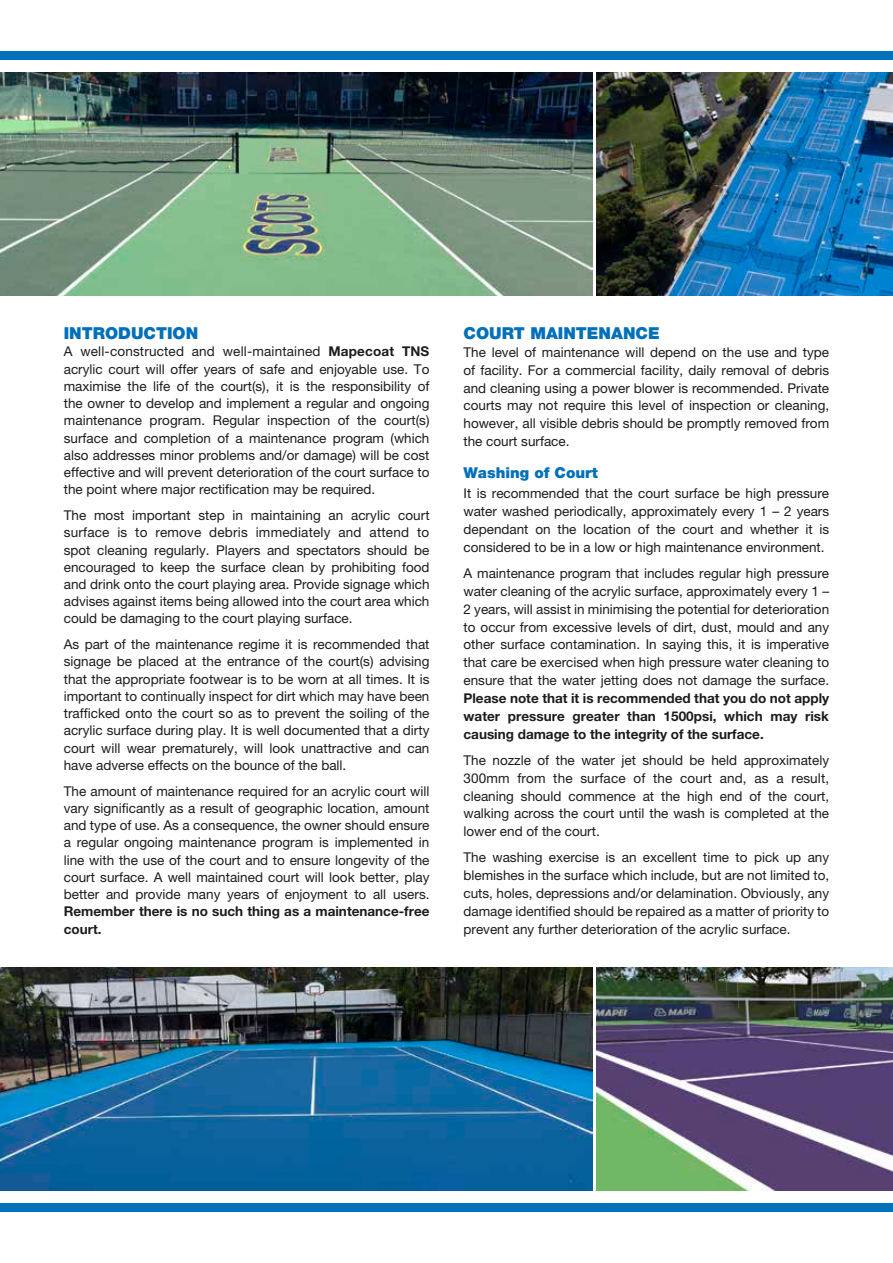
<style>
.page{position:relative;width:893px;height:1263px;background:#fff}
.page>*{position:absolute;margin:0;border:0;box-sizing:border-box;transform-origin:0 0}
.t1{font:900 16.5px "Helvetica Neue LTW1 G";color:#0070ba}
.t2{font:900 15px "Helvetica Neue LTW1 G";color:#0070ba}
.t3{font:13.5px/17.2px "Helvetica Neue LTW1 G";color:#1c1c1a;text-align:justify}
.t4{font:700 13.5px/17.9px "Helvetica Neue LTW1 G";color:#1c1c1a}
.s1{font-weight:700}
</style>
<div class="page">
<img style="left:597px;top:72px;width:296px;height:224px">
<img style="left:597px;top:967px;width:296px;height:224px">
<img style="left:0;top:72px;width:592px;height:224px">
<img style="left:0;top:967px;width:592px;height:224px">
<div style="left:0;top:1203px;width:893px;height:9px;background:#0071bb"></div>
<div style="left:0;top:51px;width:893px;height:9px;background:#0071bb"></div>
<p class="t1" style="left:64px;top:323px;width:136px">INTRODUCTION</p>
<p class="t3" style="left:64px;top:343px;width:367px">A well-constructed and well-maintained <span class="s1">Mapecoat TNS </span>acrylic court will offer years of safe and enjoyable use. To maximise the life of the court(s), it is the responsibility of the owner to develop and implement a regular and ongoing maintenance program. Regular inspection of the court(s) surface and completion of a maintenance program (which also addresses minor problems and/or damage) will be cost effective and will prevent deterioration of the court surface to the point where major rectification may be required.</p>
<p class="t3" style="left:64px;top:506px;width:367px">The most important step in maintaining an acrylic court surface is to remove debris immediately and attend to spot cleaning regularly. Players and spectators should be encouraged to keep the surface clean by prohibiting food and drink onto the court playing area. Provide signage which advises against items being allowed into the court area which could be damaging to the court playing surface.</p>
<p class="t3" style="left:64px;top:636px;width:367px">As part of the maintenance regime it is recommended that signage be placed at the entrance of the court(s) advising that the appropriate footwear is to be worn at all times. It is important to continually inspect for dirt which may have been trafficked onto the court so as to prevent the soiling of the acrylic surface during play. It is well documented that a dirty court will wear prematurely, will look unattractive and can have adverse effects on the bounce of the ball.</p>
<p class="t3" style="left:64px;top:782px;width:367px">The amount of maintenance required for an acrylic court will vary significantly as a result of geographic location, amount and type of use. As a consequence, the owner should ensure a regular ongoing maintenance program is implemented in line with the use of the court and to ensure longevity of the court surface. A well maintained court will look better, play better and provide many years of enjoyment to all users.</p>
<p class="t4" style="left:64px;top:903px;width:367px;line-height:17.2px">Remember there is no such thing as a maintenance-free court.</p>
<p class="t1" style="left:463px;top:323px;width:198px">COURT MAINTENANCE</p>
<p class="t3" style="left:463px;top:343px;width:367px;line-height:17.9px">The level of maintenance will depend on the use and type of facility. For a commercial facility, daily removal of debris and cleaning using a power blower is recommended. Private courts may not require this level of inspection or cleaning, however, all visible debris should be promptly removed from the court surface.</p>
<p class="t2" style="left:463px;top:464px;width:136px">Washing of Court</p>
<p class="t3" style="left:463px;top:484px;width:367px;line-height:17.9px">It is recommended that the court surface be high pressure water washed periodically, approximately every 1 – 2 years dependant on the location of the court and whether it is considered to be in a low or high maintenance environment.</p>
<p class="t3" style="left:463px;top:564px;width:367px;line-height:17.9px">A maintenance program that includes regular high pressure water cleaning of the acrylic surface, approximately every 1 – 2 years, will assist in minimising the potential for deterioration to occur from excessive levels of dirt, dust, mould and any other surface contamination. In saying this, it is imperative that care be exercised when high pressure water cleaning to ensure that the water jetting does not damage the surface.</p>
<p class="t4" style="left:463px;top:689px;width:367px;text-align:justify">Please note that it is recommended that you do not apply water pressure greater than 1500psi, which may risk causing damage to the integrity of the surface.</p>
<p class="t3" style="left:463px;top:751px;width:367px;line-height:17.9px">The nozzle of the water jet should be held approximately 300mm from the surface of the court and, as a result, cleaning should commence at the high end of the court, walking across the court until the wash is completed at the lower end of the court.</p>
<p class="t3" style="left:463px;top:849px;width:367px;line-height:17.9px">The washing exercise is an excellent time to pick up any blemishes in the surface which include, but are not limited to, cuts, holes, depressions and/or delamination. Obviously, any damage identified should be repaired as a matter of priority to prevent any further deterioration of the acrylic surface.</p>
</div>
